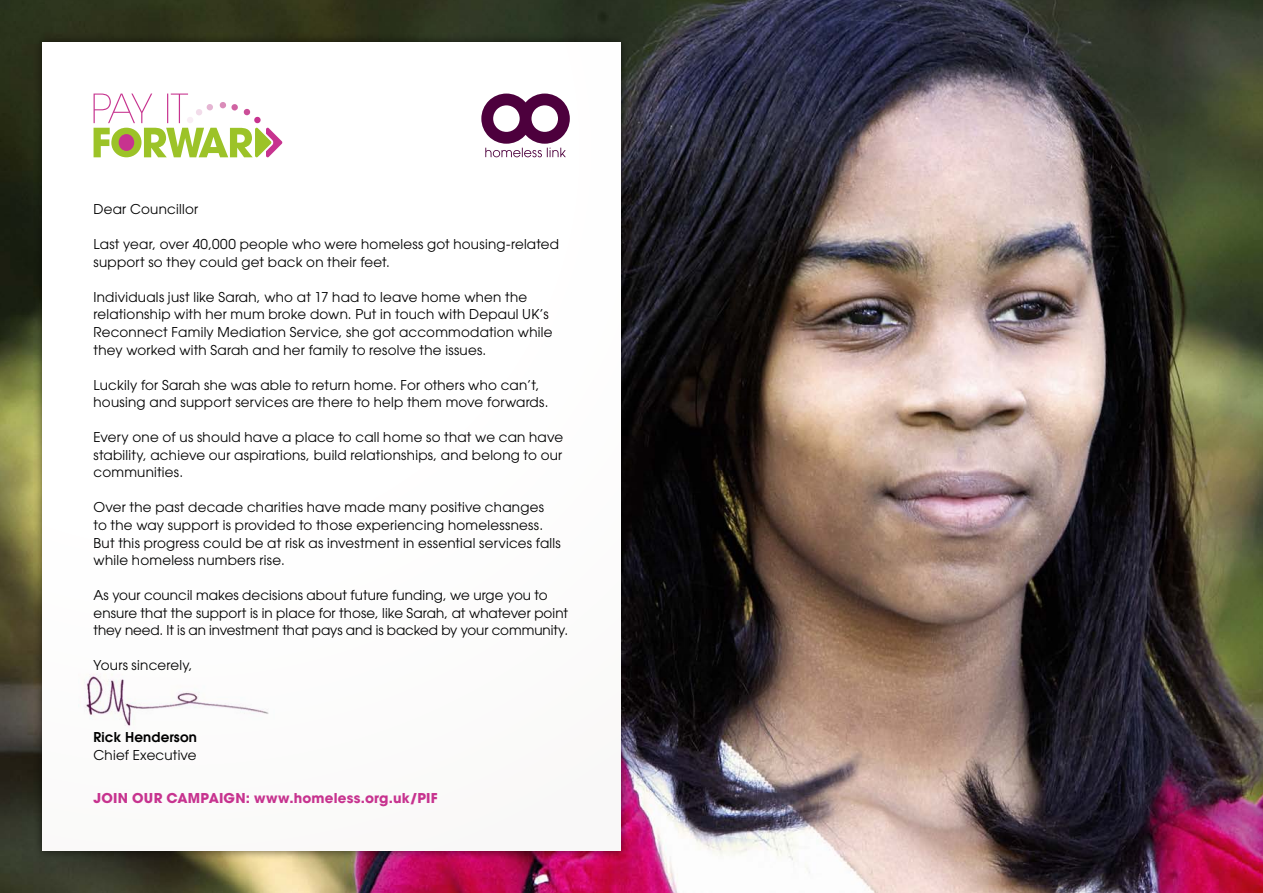
<style>
.page{position:relative;width:1263px;height:893px;background:#fff}
.page>*{position:absolute;margin:0;border:0;box-sizing:border-box;transform-origin:0 0}
.Body_text{font:13.5px/17.5px "ITC Avant Garde Pro";letter-spacing:.015em;color:#000}
.Body_text-2{font:700 13.5px "ITC Avant Garde Pro";letter-spacing:.015em;color:#c7338f}
.Body_text-3{font:600 13.5px "ITC Avant Garde Pro";letter-spacing:.01em;color:#000}
</style>
<div class="page">
<img style="left:0;top:0;width:1263px;height:893px">
<div style="left:34px;top:34px;width:596px;height:826px;background:#000;opacity:.6"></div>
<div style="left:43px;top:43px;width:578px;height:807px;background:#fffefe"></div>
<img style="left:84px;top:674px;width:185px;height:52px">
<svg style="left:481px;top:94px;width:89px;height:63px"></svg>
<svg style="left:94px;top:94px;width:188px;height:63px"></svg>
<p class="Body_text" style="left:94px;top:200px;width:106px">Dear Councillor</p>
<p class="Body_text" style="left:94px;top:235px;width:467px">Last year, over 40,000 people who were homeless got housing-related support so they could get back on their feet.</p>
<p class="Body_text" style="left:94px;top:288px;width:460px">Individuals just like Sarah, who at 17 had to leave home when the relationship with her mum broke down. Put in touch with Depaul UK’s Reconnect Family Mediation Service, she got accommodation while they worked with Sarah and her family to resolve the issues.</p>
<p class="Body_text" style="left:94px;top:376px;width:456px">Luckily for Sarah she was able to return home. For others who can’t, housing and support services are there to help them move forwards.</p>
<p class="Body_text" style="left:94px;top:428px;width:471px;text-align:justify">Every one of us should have a place to call home so that we can have stability, achieve our aspirations, build relationships, and belong to our communities.</p>
<p class="Body_text" style="left:94px;top:499px;width:469px">Over the past decade charities have made many positive changes<br>to the way support is provided to those experiencing homelessness.<br>But this progress could be at risk as investment in essential services falls while homeless numbers rise.</p>
<p class="Body_text" style="left:94px;top:586px;width:476px">As your council makes decisions about future funding, we urge you to ensure that the support is in place for those, like Sarah, at whatever point they need. It is an investment that pays and is backed by your community.</p>
<p class="Body_text" style="left:94px;top:657px;width:101px">Yours sincerely,</p>
<p class="Body_text-3" style="left:94px;top:728px;width:105px">Rick Henderson</p>
<p class="Body_text" style="left:94px;top:746px;width:105px">Chief Executive</p>
<p class="Body_text-2" style="left:94px;top:789px;width:346px">JOIN OUR CAMPAIGN: www.homeless.org.uk/PIF</p>
</div>
